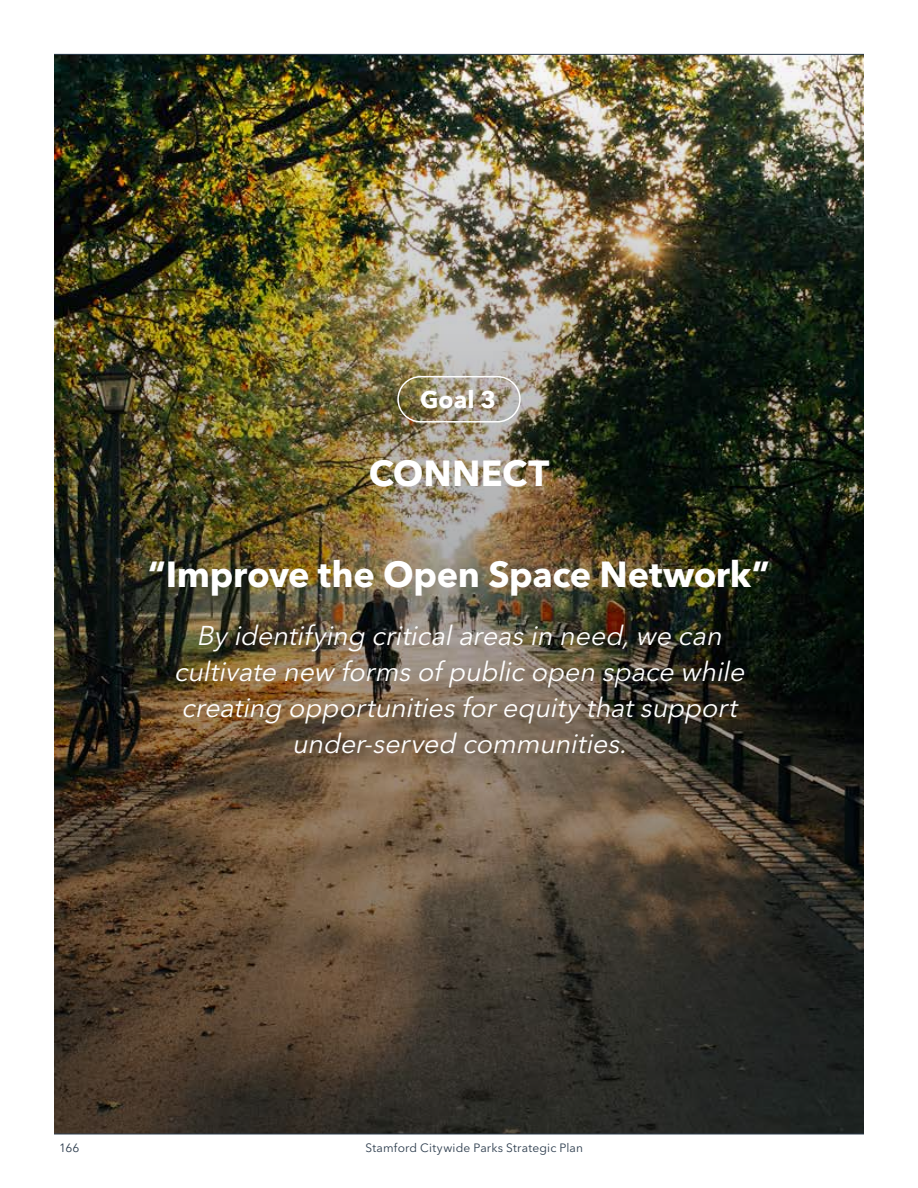
<style>
.page{position:relative;width:918px;height:1188px;background:#fff}
.page>*{position:absolute;margin:0;border:0;box-sizing:border-box;transform-origin:0 0}
.t1{font:700 36px "Avenir Next LT Pro";letter-spacing:-.01em;color:#fff}
.t2{font:italic 27px/36px "Avenir Next LT Pro";color:#fff;text-align:center}
.t3{font:700 24px "Avenir Next LT Pro";color:#fff}
.t4{font:12px "Avenir Next LT Pro";letter-spacing:.015em;color:#2c3c4d}
</style>
<div class="page">
<img style="left:54px;top:55px;width:810px;height:1079px">
<hr style="left:54px;top:1134px;width:810px;height:1px;background:#2c3c4d">
<hr style="left:54px;top:54px;width:810px;height:1px;background:#2c3c4d">
<div style="left:397px;top:376px;width:124px;height:47px;border:2px solid #fff;border-radius:23px"></div>
<p class="t3" style="left:420px;top:385px;width:77px">Goal 3</p>
<h1 class="t1" style="left:369px;top:451px;width:182px">CONNECT</h1>
<h1 class="t1" style="left:148px;top:552px;width:624px">“Improve the Open Space Network”</h1>
<p class="t2" style="left:174px;top:617px;width:578px">By identifying criticalareas in need,we can cultivate new forms of public open space while creating opportunities forequity thatsupport under-served communities.</p>
<p class="t4" style="left:59px;top:1141px;width:22px">166</p>
<p class="t4" style="left:366px;top:1141px;width:219px">Stamford Citywide Parks Strategic Plan</p>
</div>
